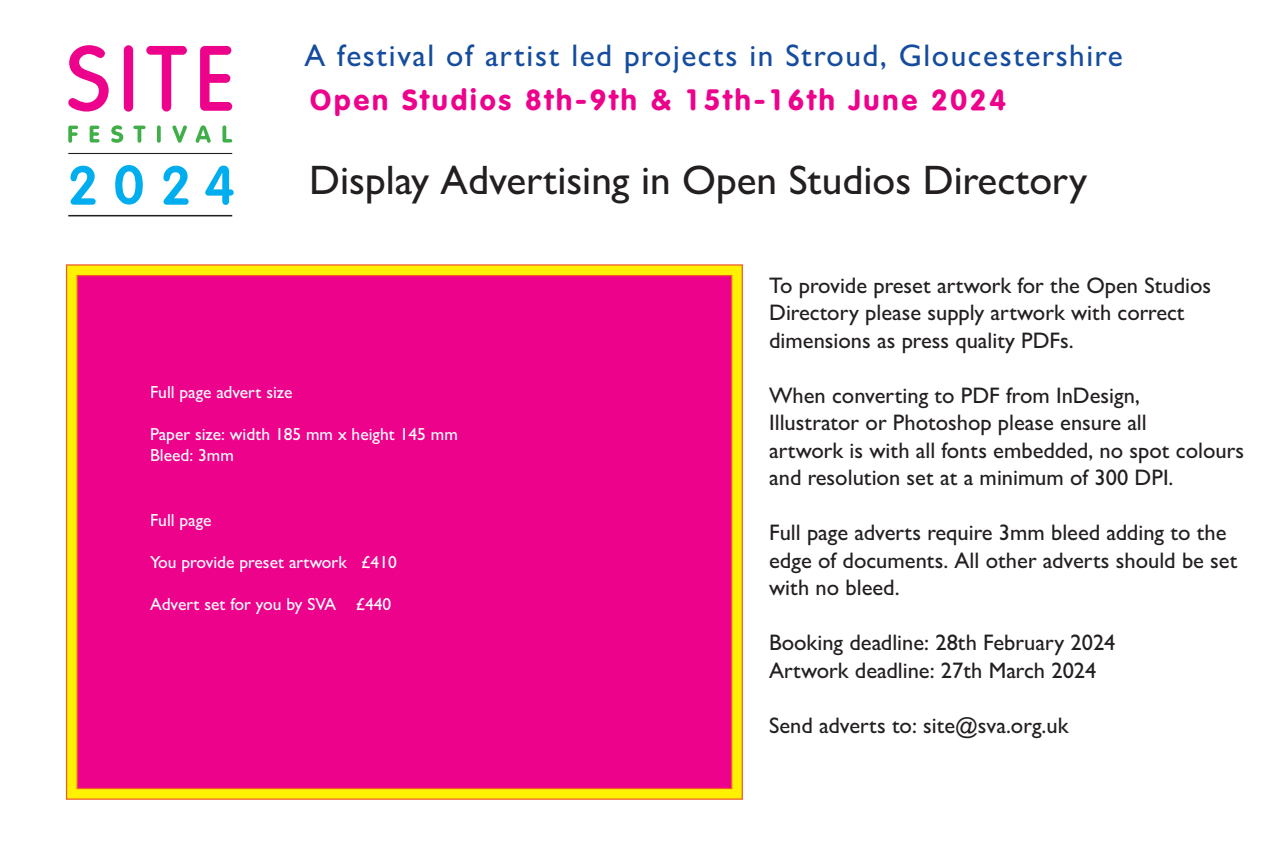
<style>
.page{position:relative;width:1276px;height:851px;background:#fff}
.page>*{position:absolute;margin:0;border:0;box-sizing:border-box;transform-origin:0 0}
.t1{font:500 41.25px "Gill Sans MT Pro";color:#231f20}
.t2{font:500 31.25px "Gill Sans MT Pro";letter-spacing:.05em;color:#154c9e}
.t3{font:700 28.12px "Volkswagen";letter-spacing:.1em;color:#ed028c}
.t4{font:500 22.5px/27.5px "Gill Sans MT Pro";color:#231f20}
.t5{font:500 17.5px "Gill Sans MT Pro";color:#fff}
</style>
<div class="page">
<div style="left:66px;top:264px;width:677px;height:535px;background:#fff101;border:1px solid #f15929"></div>
<div style="left:77px;top:275px;width:655px;height:514px;background:#ed028c;border:1px solid #f15929"></div>
<svg style="left:90px;top:126px;width:10px;height:16px"></svg>
<svg style="left:111px;top:125px;width:12px;height:18px"></svg>
<svg style="left:133px;top:126px;width:13px;height:17px"></svg>
<svg style="left:157px;top:125px;width:4px;height:18px"></svg>
<svg style="left:172px;top:125px;width:15px;height:18px"></svg>
<svg style="left:196px;top:125px;width:15px;height:18px"></svg>
<svg style="left:222px;top:125px;width:10px;height:17px"></svg>
<svg style="left:115px;top:165px;width:28px;height:39px"></svg>
<svg style="left:163px;top:166px;width:26px;height:39px"></svg>
<svg style="left:68px;top:126px;width:10px;height:17px"></svg>
<svg style="left:68px;top:45px;width:41px;height:66px"></svg>
<div style="left:124px;top:45px;width:9px;height:67px;background:#ed028c;border-radius:5px"></div>
<svg style="left:146px;top:46px;width:41px;height:65px"></svg>
<svg style="left:200px;top:46px;width:32px;height:65px"></svg>
<svg style="left:71px;top:166px;width:25px;height:39px"></svg>
<svg style="left:205px;top:165px;width:29px;height:40px"></svg>
<hr style="left:68px;top:153px;width:164px;height:1px;background:#231f20">
<hr style="left:68px;top:215px;width:164px;height:1px;background:#231f20">
<p class="t2" style="left:305px;top:37px;width:819px">A festival of artist led projects in Stroud, Gloucestershire</p>
<p class="t3" style="left:310px;top:82px;width:697px">Open Studios 8th-9th &amp; 15th-16th June 2024</p>
<p class="t1" style="left:309px;top:156px;width:779px">Display Advertising in Open Studios Directory</p>
<p class="t5" style="left:150px;top:381px;width:144px">Full page advert size</p>
<p class="t5" style="left:150px;top:423px;width:309px">Paper size: width 185 mm x height 145 mm</p>
<p class="t5" style="left:150px;top:444px;width:85px">Bleed: 3mm</p>
<p class="t5" style="left:150px;top:509px;width:63px">Full page</p>
<p class="t5" style="left:150px;top:551px;width:248px">You provide preset artwork £410</p>
<p class="t5" style="left:150px;top:593px;width:243px">Advert set for you by SVA £440</p>
<p class="t4" style="left:769px;top:271px;width:443px">To provide preset artwork for the Open Studios<br>Directory please supply artwork with correct dimensions as press quality PDFs.</p>
<p class="t4" style="left:769px;top:381px;width:476px">When converting to PDF from InDesign,<br>Illustrator or Photoshop please ensure all<br>artwork is with all fonts embedded, no spot colours and resolution set at a minimum of 300 DPI.</p>
<p class="t4" style="left:769px;top:518px;width:470px">Full page adverts require 3mm bleed adding to the edge of documents. All other adverts should be set with no bleed.</p>
<p class="t4" style="left:769px;top:628px;width:348px">Booking deadline: 28th February 2024</p>
<p class="t4" style="left:769px;top:656px;width:329px">Artwork deadline: 27th March 2024</p>
<p class="t4" style="left:769px;top:711px;width:301px">Send adverts to: site@sva.org.uk</p>
</div>
